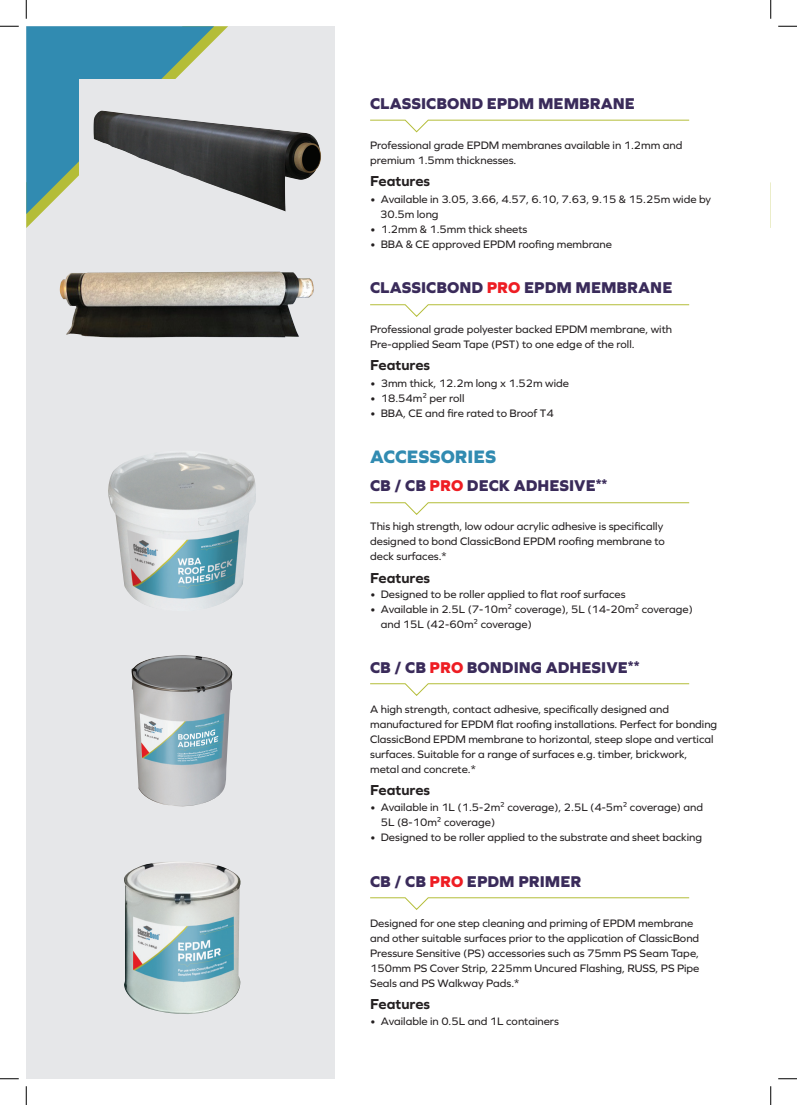
<style>
.page{position:relative;width:797px;height:1105px;background:#fff}
.page>*{position:absolute;margin:0;border:0;box-sizing:border-box;transform-origin:0 0}
.t1{font:800 18.75px "Graphie";color:#318bb1}
.t2{font:800 16.25px "Graphie";color:#3a2b5a}
.t3{font:700 15px "Graphie";color:#231f20}
.t4{font:11.25px/15px "Graphie";color:#231f20}
.s1{color:#ee1d23}
</style>
<div class="page">
<div style="left:26px;top:26px;width:309px;height:1053px;background:#e6e7e9"></div>
<svg style="left:26px;top:26px;width:202px;height:202px"></svg>
<svg style="left:26px;top:26px;width:188px;height:188px;background:#4c97ad"></svg>
<div style="left:79px;top:79px;width:128px;height:135px;background:#e6e7e9"></div>
<svg style="left:770px;top:182px;width:1px;height:46px"></svg>
<img style="left:94px;top:111px;width:227px;height:100px">
<svg style="left:370px;top:120px;width:319px;height:13px"></svg>
<svg style="left:370px;top:304px;width:319px;height:13px"></svg>
<svg style="left:370px;top:502px;width:319px;height:13px"></svg>
<svg style="left:370px;top:683px;width:319px;height:13px"></svg>
<svg style="left:370px;top:897px;width:319px;height:13px"></svg>
<img style="left:59px;top:272px;width:255px;height:65px">
<img style="left:108px;top:453px;width:148px;height:155px">
<img style="left:131px;top:655px;width:102px;height:152px">
<img style="left:124px;top:862px;width:117px;height:152px">
<svg style="left:0;top:25px;width:19px;height:2px"></svg>
<svg style="left:778px;top:25px;width:19px;height:2px"></svg>
<svg style="left:0;top:1078px;width:19px;height:1px"></svg>
<svg style="left:778px;top:1078px;width:19px;height:1px"></svg>
<svg style="left:25px;top:0;width:2px;height:19px"></svg>
<svg style="left:25px;top:1086px;width:2px;height:19px"></svg>
<svg style="left:770px;top:0;width:1px;height:19px"></svg>
<svg style="left:770px;top:1086px;width:1px;height:19px"></svg>
<p class="t2" style="left:370px;top:94px;width:266px">CLASSICBOND EPDM MEMBRANE</p>
<p class="t4" style="left:370px;top:138px;width:314px">Professional grade EPDM membranes available in 1.2mm and premium 1.5mm thicknesses.</p>
<p class="t3" style="left:370px;top:172px;width:62px">Features</p>
<p class="t4" style="left:370px;top:191px;width:342px">• Available in 3.05, 3.66, 4.57, 6.10, 7.63, 9.15 &amp; 15.25m wide by</p>
<p class="t4" style="left:380px;top:206px;width:60px">30.5m long</p>
<p class="t4" style="left:370px;top:221px;width:159px">• 1.2mm &amp; 1.5mm thick sheets</p>
<p class="t4" style="left:370px;top:236px;width:243px">• BBA &amp; CE approved EPDM roofing membrane</p>
<p class="t2" style="left:370px;top:278px;width:304px">CLASSICBOND <span class="s1">PRO</span> EPDM MEMBRANE</p>
<p class="t4" style="left:370px;top:321px;width:303px">Professional grade polyester backed EPDM membrane, with<br>Pre-applied Seam Tape (PST) to one edge of the roll.</p>
<p class="t3" style="left:370px;top:356px;width:62px">Features</p>
<p class="t4" style="left:370px;top:375px;width:200px">• 3mm thick, 12.2m long x 1.52m wide</p>
<p class="t4" style="left:370px;top:390px;width:96px">• 18.54m² per roll</p>
<p class="t4" style="left:370px;top:405px;width:185px">• BBA, CE and fire rated to Broof T4</p>
<p class="t1" style="left:370px;top:446px;width:128px">ACCESSORIES</p>
<p class="t2" style="left:370px;top:476px;width:239px">CB / CB <span class="s1">PRO</span> DECK ADHESIVE<sup>**</sup></p>
<p class="t4" style="left:370px;top:519px;width:296px">This high strength, low odour acrylic adhesive is specifically designed to bond ClassicBond EPDM roofing membrane to deck surfaces.*</p>
<p class="t3" style="left:370px;top:569px;width:62px">Features</p>
<p class="t4" style="left:370px;top:586px;width:257px">• Designed to be roller applied to flat roof surfaces</p>
<p class="t4" style="left:381px;top:601px;width:313px;text-indent:-11px">• Available in 2.5L (7-10m² coverage), 5L (14-20m² coverage) and 15L (42-60m² coverage)</p>
<p class="t2" style="left:370px;top:658px;width:271px">CB / CB <span class="s1">PRO</span> BONDING ADHESIVE<sup>**</sup></p>
<p class="t4" style="left:370px;top:701px;width:349px">A high strength, contact adhesive, specifically designed and manufactured for EPDM flat roofing installations. Perfect for bonding ClassicBond EPDM membrane to horizontal, steep slope and vertical surfaces. Suitable for a range of surfaces e.g. timber, brickwork, metal and concrete.*</p>
<p class="t3" style="left:370px;top:781px;width:62px">Features</p>
<p class="t4" style="left:381px;top:800px;width:324px;text-indent:-11px">• Available in 1L (1.5-2m² coverage), 2.5L (4-5m² coverage) and<br>5L (8-10m² coverage)</p>
<p class="t4" style="left:370px;top:830px;width:333px">• Designed to be roller applied to the substrate and sheet backing</p>
<p class="t2" style="left:370px;top:872px;width:213px">CB / CB <span class="s1">PRO</span> EPDM PRIMER</p>
<p class="t4" style="left:370px;top:915px;width:331px">Designed for one step cleaning and priming of EPDM membrane and other suitable surfaces prior to the application of ClassicBond Pressure Sensitive (PS) accessories such as 75mm PS Seam Tape, 150mm PS Cover Strip, 225mm Uncured Flashing, RUSS, PS Pipe Seals and PS Walkway Pads.*</p>
<p class="t3" style="left:370px;top:995px;width:62px">Features</p>
<p class="t4" style="left:370px;top:1014px;width:190px">• Available in 0.5L and 1L containers</p>
</div>
